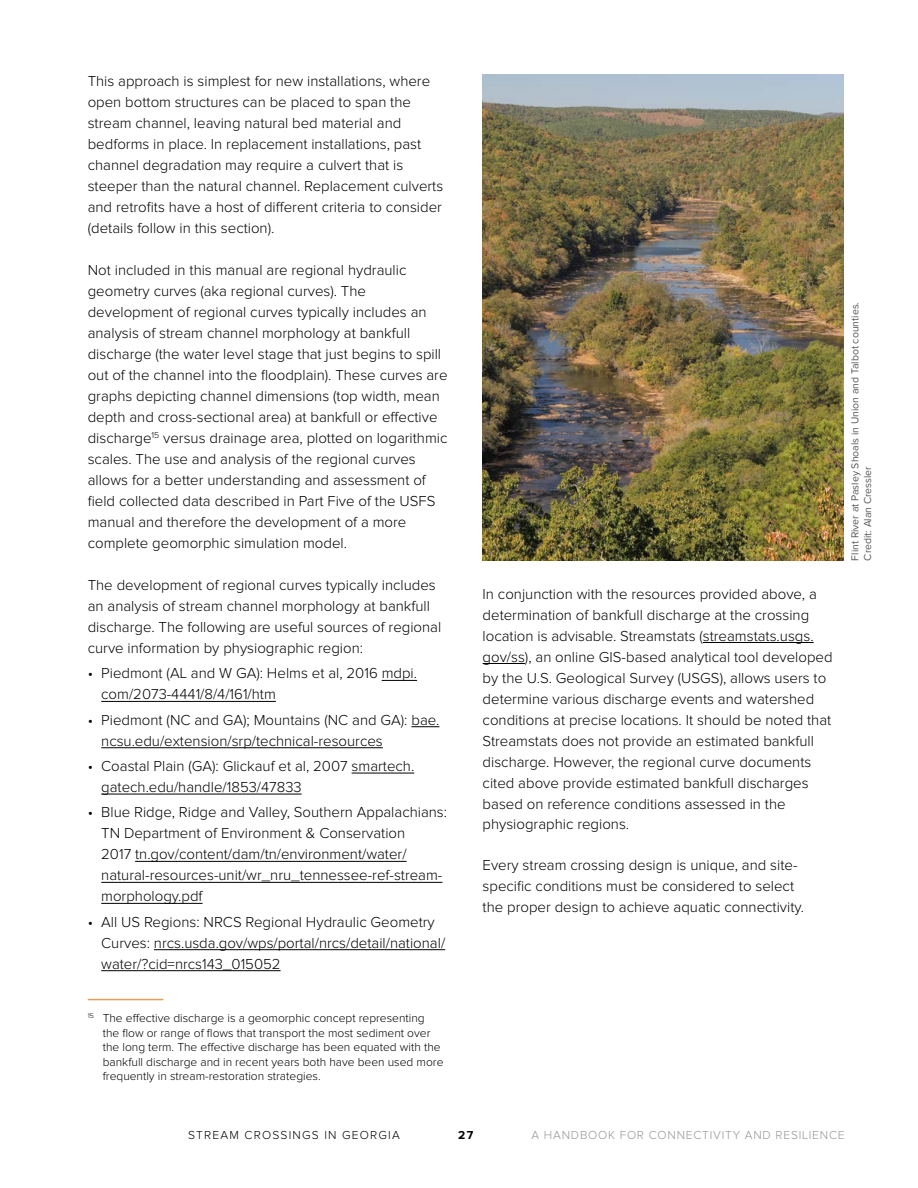
<style>
.page{position:relative;width:918px;height:1188px;background:#fff}
.page>*{position:absolute;margin:0;border:0;box-sizing:border-box;transform-origin:0 0}
.t1{font:300 15px/21px "Proxima Nova";color:#000}
.t2{font:300 12px "Proxima Nova";color:#000}
.t3{font:300 12px "Proxima Nova";letter-spacing:.065em;color:#939598}
.t4{font:300 12px "Proxima Nova";letter-spacing:.1em;color:#000}
.t5{font:700 12px "Proxima Nova";color:#000}
.t6{font:10.5px/12.6px "Proxima Nova";color:#58595b}
</style>
<div class="page">
<hr style="left:88px;top:999px;width:75px;height:1px;background:#e29f5b">
<hr style="left:382px;top:680px;width:35px;height:1px;background:#000">
<hr style="left:101px;top:701px;width:175px;height:1px;background:#000">
<svg style="left:411px;top:726px;width:28px;height:1px"></svg>
<hr style="left:101px;top:747px;width:282px;height:1px;background:#000">
<hr style="left:352px;top:773px;width:62px;height:1px;background:#000">
<hr style="left:101px;top:794px;width:201px;height:1px;background:#000">
<hr style="left:135px;top:861px;width:272px;height:1px;background:#000">
<hr style="left:101px;top:882px;width:341px;height:1px;background:#000">
<hr style="left:101px;top:903px;width:102px;height:1px;background:#000">
<hr style="left:154px;top:949px;width:291px;height:1px;background:#000">
<hr style="left:101px;top:970px;width:180px;height:1px;background:#000">
<hr style="left:703px;top:642px;width:111px;height:1px;background:#000">
<hr style="left:483px;top:663px;width:42px;height:1px;background:#000">
<img style="left:483px;top:74px;width:361px;height:487px">
<p class="t1" style="left:88px;top:71px;width:357px">This approach is simplest for new installations, where open bottom structures can be placed to span the stream channel, leaving natural bed material and bedforms in place. In replacement installations, past channel degradation may require a culvert that is steeper than the natural channel. Replacement culverts and retrofts have a host of diferent criteria to consider (details follow in this section).</p>
<p class="t1" style="left:88px;top:260px;width:361px">Not included in this manual are regional hydraulic geometry curves (aka regional curves). The development of regional curves typically includes an analysis of stream channel morphology at bankfull discharge (the water level stage that just begins to spill out of the channel into the foodplain). These curves are graphs depicting channel dimensions (top width, mean depth and cross-sectional area) at bankfull or efective discharge<sup>15</sup> versus drainage area, plotted on logarithmic scales. The use and analysis of the regional curves allows for a better understanding and assessment of feld collected data described in Part Five of the USFS manual and therefore the development of a more complete geomorphic simulation model.</p>
<p class="t1" style="left:88px;top:575px;width:355px">The development of regional curves typically includes an analysis of stream channel morphology at bankfull discharge. The following are useful sources of regional curve information by physiographic region:</p>
<p class="t1" style="left:101px;top:663px;width:317px;text-indent:-14px">• Piedmont (AL and W GA): Helms et al, 2016 mdpi. com/2073-4441/8/4/161/htm</p>
<p class="t1" style="left:101px;top:710px;width:340px;text-indent:-14px">• Piedmont (NC and GA); Mountains (NC and GA): bae. ncsu.edu/extension/srp/technical-resources</p>
<p class="t1" style="left:101px;top:756px;width:315px;text-indent:-14px">• Coastal Plain (GA): Glickauf et al, 2007 smartech. gatech.edu/handle/1853/47833</p>
<p class="t1" style="left:101px;top:802px;width:347px;text-indent:-14px">• Blue Ridge, Ridge and Valley, Southern Appalachians:<br>TN Department of Environment &amp; Conservation<br>2017 tn.gov/content/dam/tn/environment/water/ natural-resources-unit/wr_nru_tennessee-ref-stream&shy;morphology.pdf</p>
<p class="t1" style="left:101px;top:912px;width:345px;text-indent:-14px">• All US Regions: NRCS Regional Hydraulic Geometry<br>Curves: nrcs.usda.gov/wps/portal/nrcs/detail/national/ water/?cid=nrcs143_015052</p>
<p class="t2" style="left:88px;top:1012px;width:339px"><sup>15</sup> The efective discharge is a geomorphic concept representing</p>
<p class="t2" style="left:103px;top:1026px;width:329px">the fow or range of fows that transport the most sediment over</p>
<p class="t2" style="left:103px;top:1041px;width:339px">the long term. The efective discharge has been equated with the</p>
<p class="t2" style="left:103px;top:1055px;width:342px">bankfull discharge and in recent years both have been used more</p>
<p class="t2" style="left:103px;top:1069px;width:219px">frequently in stream-restoration strategies.</p>
<p class="t1" style="left:483px;top:583px;width:352px">In conjunction with the resources provided above, a determination of bankfull discharge at the crossing location is advisable. Streamstats (streamstats.usgs. gov/ss), an online GIS-based analytical tool developed by the U.S. Geological Survey (USGS), allows users to determine various discharge events and watershed conditions at precise locations. It should be noted that Streamstats does not provide an estimated bankfull discharge. However, the regional curve documents cited above provide estimated bankfull discharges based on reference conditions assessed in the physiographic regions.</p>
<p class="t1" style="left:483px;top:855px;width:323px">Every stream crossing design is unique, and site&shy;specifc conditions must be considered to select the proper design to achieve aquatic connectivity.</p>
<p class="t6" style="left:849px;top:561px;width:260px;rotate:-90deg">Flint River at Pasley Shoals in Union and Talbot counties.<br>Credit: Alan Cressler</p>
<p class="t4" style="left:188px;top:1128px;width:213px">STREAM CROSSINGS IN GEORGIA</p>
<p class="t5" style="left:458px;top:1128px;width:16px">27</p>
<p class="t3" style="left:532px;top:1128px;width:315px">A HANDBOOK FOR CONNECTIVITY AND RESILIENCE</p>
</div>
